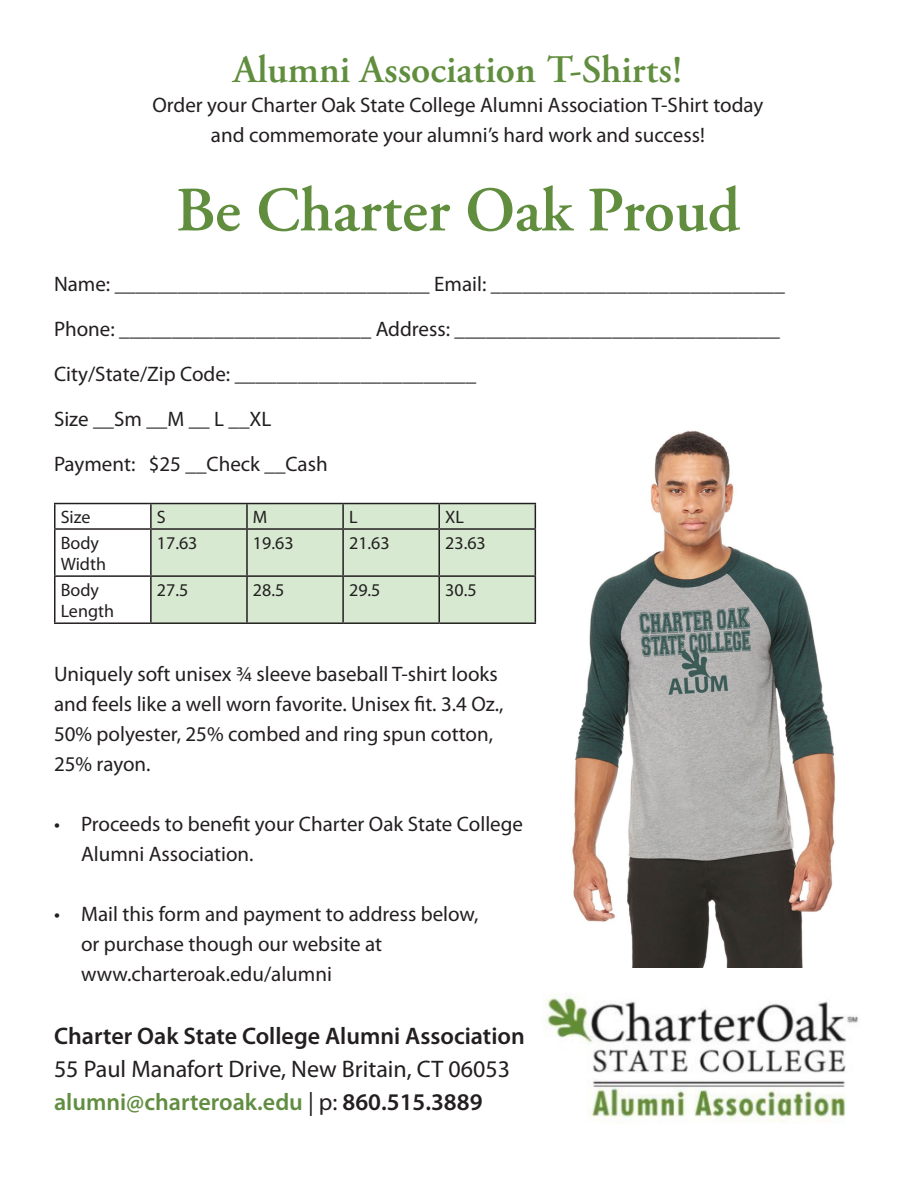
<style>
.page{position:relative;width:918px;height:1188px;background:#fff}
.page>*{position:absolute;margin:0;border:0;box-sizing:border-box;transform-origin:0 0}
.t1{font:600 63px "Adobe Garamond Pro";color:#608e3e}
.t2{font:600 39px "Adobe Garamond Pro";color:#608e3e}
.t3{font:600 24px/33px "Myriad Pro";color:#231f20}
.t4{font:600 24px "Myriad Pro";color:#618d41}
.t5{font:21px/30px "Myriad Pro";color:#231f20}
.t6{font:18px/21.6px "Myriad Pro";color:#231f20}
.s1{font-weight:400}
.s2{font-weight:400;color:#231f20}
.s3{color:#231f20}
</style>
<div class="page">
<img style="left:478px;top:430px;width:358px;height:537px">
<img style="left:545px;top:994px;width:314px;height:130px">
<div style="left:152px;top:504px;width:383px;height:118px;background:#d8e9d2"></div>
<hr style="left:54px;top:503px;width:97px;height:1px;background:#231f20">
<hr style="left:54px;top:504px;width:2px;height:24px;background:#231f20">
<hr style="left:151px;top:503px;width:96px;height:1px;background:#231f20">
<hr style="left:150px;top:504px;width:2px;height:24px;background:#231f20">
<hr style="left:247px;top:503px;width:96px;height:1px;background:#231f20">
<hr style="left:246px;top:504px;width:2px;height:24px;background:#231f20">
<hr style="left:343px;top:503px;width:96px;height:1px;background:#231f20">
<hr style="left:342px;top:504px;width:2px;height:24px;background:#231f20">
<hr style="left:439px;top:503px;width:97px;height:1px;background:#231f20">
<hr style="left:438px;top:504px;width:2px;height:24px;background:#231f20">
<svg style="left:535px;top:504px;width:1px;height:24px"></svg>
<hr style="left:54px;top:528px;width:97px;height:2px;background:#231f20">
<hr style="left:54px;top:530px;width:2px;height:45px;background:#231f20">
<hr style="left:151px;top:528px;width:96px;height:2px;background:#231f20">
<hr style="left:150px;top:530px;width:2px;height:45px;background:#231f20">
<hr style="left:247px;top:528px;width:96px;height:2px;background:#231f20">
<hr style="left:246px;top:530px;width:2px;height:45px;background:#231f20">
<hr style="left:343px;top:528px;width:96px;height:2px;background:#231f20">
<hr style="left:342px;top:530px;width:2px;height:45px;background:#231f20">
<hr style="left:439px;top:528px;width:97px;height:2px;background:#231f20">
<hr style="left:438px;top:530px;width:2px;height:45px;background:#231f20">
<hr style="left:535px;top:530px;width:1px;height:45px;background:#231f20">
<hr style="left:54px;top:575px;width:97px;height:2px;background:#231f20">
<hr style="left:54px;top:577px;width:2px;height:45px;background:#231f20">
<hr style="left:151px;top:575px;width:96px;height:2px;background:#231f20">
<hr style="left:150px;top:577px;width:2px;height:45px;background:#231f20">
<hr style="left:247px;top:575px;width:96px;height:2px;background:#231f20">
<hr style="left:246px;top:577px;width:2px;height:45px;background:#231f20">
<hr style="left:343px;top:575px;width:96px;height:2px;background:#231f20">
<hr style="left:342px;top:577px;width:2px;height:45px;background:#231f20">
<hr style="left:439px;top:575px;width:97px;height:2px;background:#231f20">
<hr style="left:438px;top:577px;width:2px;height:45px;background:#231f20">
<hr style="left:535px;top:577px;width:1px;height:45px;background:#231f20">
<hr style="left:54px;top:622px;width:97px;height:2px;background:#231f20">
<hr style="left:151px;top:622px;width:96px;height:2px;background:#231f20">
<hr style="left:247px;top:622px;width:96px;height:2px;background:#231f20">
<hr style="left:343px;top:622px;width:96px;height:2px;background:#231f20">
<hr style="left:439px;top:622px;width:97px;height:2px;background:#231f20">
<p class="t2" style="left:233px;top:47px;width:451px">Alumni Association T-Shirts!</p>
<p class="t5" style="left:152px;top:91px;width:612px;text-align:center">Order your Charter Oak State College Alumni Association T-Shirt today and commemorate your alumni’s hard work and success!</p>
<p class="t1" style="left:176px;top:174px;width:566px">Be Charter Oak Proud</p>
<p class="t5" style="left:54px;top:262px;width:732px;line-height:45px">Name: ______________________________ Email: ____________________________<br>Phone: ________________________ Address: _______________________________</p>
<p class="t5" style="left:54px;top:352px;width:424px;line-height:45px">City/State/Zip Code: _______________________<br>Size __Sm __M __ L __XL</p>
<p class="t5" style="left:54px;top:450px;width:275px">Payment: $25 __Check __Cash</p>
<p class="t6" style="left:61px;top:507px;width:31px">Size</p>
<p class="t6" style="left:157px;top:507px;width:10px">S</p>
<p class="t6" style="left:253px;top:507px;width:16px">M</p>
<p class="t6" style="left:349px;top:507px;width:10px">L</p>
<p class="t6" style="left:445px;top:507px;width:20px">XL</p>
<p class="t6" style="left:61px;top:532px;width:47px">Body<br>Width</p>
<p class="t6" style="left:157px;top:532px;width:42px">17.63</p>
<p class="t6" style="left:253px;top:532px;width:42px">19.63</p>
<p class="t6" style="left:349px;top:532px;width:42px">21.63</p>
<p class="t6" style="left:445px;top:532px;width:42px">23.63</p>
<p class="t6" style="left:61px;top:579px;width:55px">Body<br>Length</p>
<p class="t6" style="left:157px;top:579px;width:33px">27.5</p>
<p class="t6" style="left:253px;top:579px;width:33px">28.5</p>
<p class="t6" style="left:349px;top:579px;width:33px">29.5</p>
<p class="t6" style="left:445px;top:579px;width:33px">30.5</p>
<p class="t5" style="left:54px;top:659px;width:451px">Uniquely soft unisex ¾ sleeve baseball T-shirt looks and feels like a well worn favorite. Unisex fit. 3.4 Oz., 50% polyester, 25% combed and ring spun cotton, 25% rayon.</p>
<p class="t5" style="left:81px;top:809px;width:444px;text-indent:-27px">• Proceeds to benefit your Charter Oak State College<br>Alumni Association.</p>
<p class="t5" style="left:81px;top:899px;width:399px;text-indent:-27px">• Mail this form and payment to address below, or purchase though our website at www.charteroak.edu/alumni</p>
<p class="t3" style="left:54px;top:1020px;width:472px">Charter Oak State College Alumni Association<br><span class="s1">55 Paul Manafort Drive, New Britain, CT 06053</span></p>
<p class="t4" style="left:54px;top:1089px;width:430px">alumni@charteroak.edu <span class="s2">| p:</span> <span class="s3">860.515.3889</span></p>
</div>
